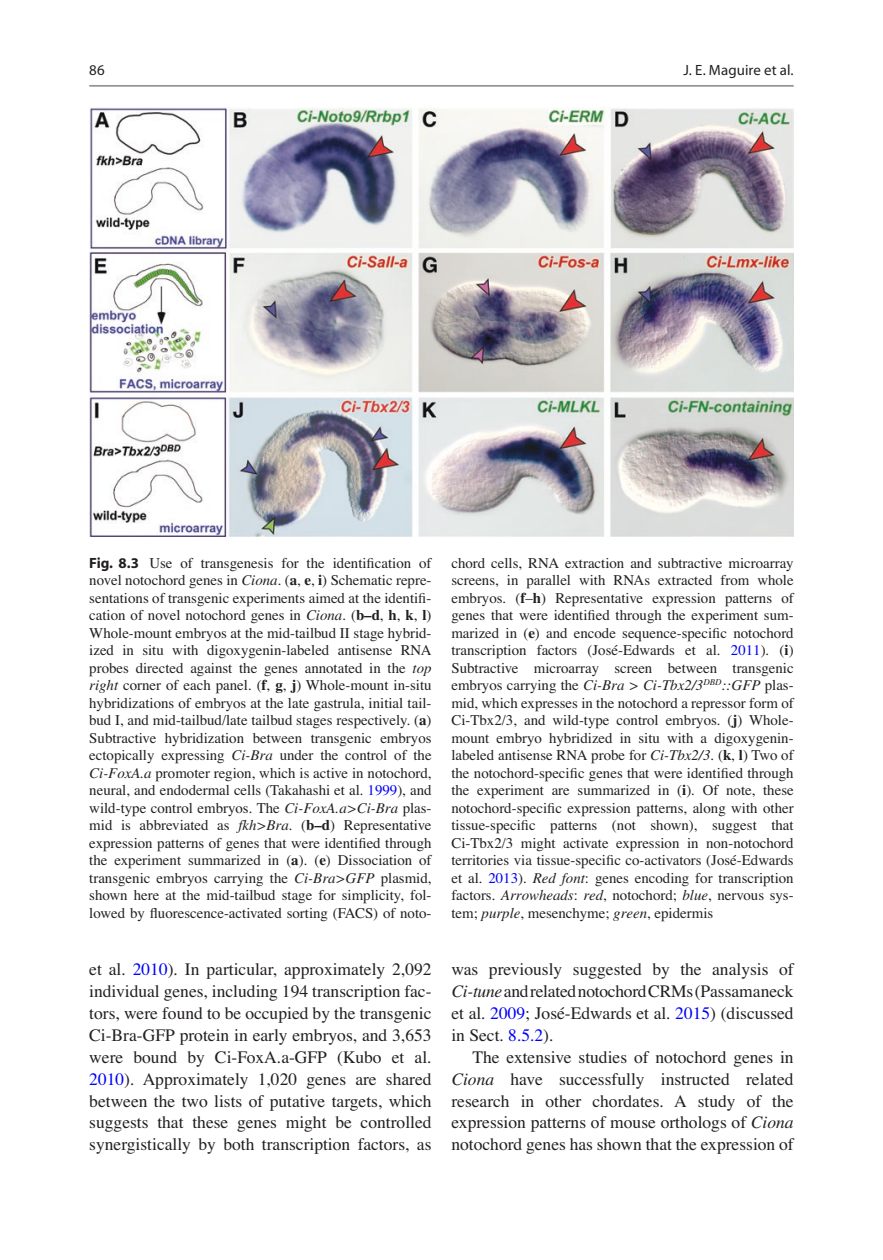
<style>
.page{position:relative;width:883px;height:1260px;background:#fff}
.page>*{position:absolute;margin:0;border:0;box-sizing:border-box;transform-origin:0 0}
.t1{font:17.5px/21.9px "Bdqdgf Kbfyhx Times";color:#231f20;text-align:justify}
.t2{font:14.88px/17.5px "Bdqdgf Kbfyhx Times";color:#231f20;text-align:justify}
.t3{font:14.88px "Swcsfy Jjcffm Myriad";letter-spacing:.005em;color:#231f20}
.t4{font:14.88px "Vbhlrx Gsbnvp Myriad";color:#231f20}
.s1{font-family:"Jntnbp Nbqnph Myriad";font-weight:700}
.s2{font-family:"Hsrtyj Kstkgt Times";font-style:italic}
.s3{font-family:"Ckxypm Hccnfx Times";font-weight:700}
.s4{color:#0000fa}
</style>
<div class="page">
<img style="left:89px;top:107px;width:705px;height:430px">
<hr style="left:89px;top:85px;width:705px;height:2px;background:#939598">
<p class="t4" style="left:89px;top:63px;width:17px">86</p>
<p class="t3" style="left:683px;top:63px;width:112px">J. E. Maguire et al.</p>
<p class="t2" style="left:89px;top:555px;width:344px"><span class="s1">Fig. 8.3</span> Use of transgenesis for the identification of novel notochord genes in <span class="s2">Ciona</span>. (<span class="s3">a</span>, <span class="s3">e</span>, <span class="s3">i</span>) Schematic repre&shy;sentations of transgenic experiments aimed at the identifi&shy;cation of novel notochord genes in <span class="s2">Ciona</span>. (<span class="s3">b–d</span>, <span class="s3">h</span>, <span class="s3">k</span>, <span class="s3">l</span>)<br>Whole-mount embryos at the mid-tailbud II stage hybrid&shy;ized in situ with digoxygenin-labeled antisense RNA probes directed against the genes annotated in the <span class="s2">top right</span> corner of each panel. (<span class="s3">f</span>, <span class="s3">g</span>, <span class="s3">j</span>) Whole-mount in-situ hybridizations of embryos at the late gastrula, initial tail&shy;bud I, and mid-tailbud/late tailbud stages respectively. (<span class="s3">a</span>)<br>Subtractive hybridization between transgenic embryos ectopically expressing <span class="s2">Ci-Bra</span> under the control of the <span class="s2">Ci-FoxA.a</span> promoter region, which is active in notochord, neural, and endodermal cells (Takahashi et al. <span class="s4">1999</span>), and wild-type control embryos. The <span class="s2">Ci-FoxA.a&gt;Ci-Bra</span> plas&shy;mid is abbreviated as <span class="s2">fkh&gt;Bra</span>. (<span class="s3">b–d</span>) Representative expression patterns of genes that were identified through the experiment summarized in (<span class="s3">a</span>). (<span class="s3">e</span>) Dissociation of transgenic embryos carrying the <span class="s2">Ci-Bra&gt;GFP</span> plasmid, shown here at the mid-tailbud stage for simplicity, fol&shy;lowed by fluorescence-activated sorting (FACS) of noto-</p>
<p class="t2" style="left:451px;top:555px;width:344px">chord cells, RNA extraction and subtractive microarray screens, in parallel with RNAs extracted from whole embryos. (<span class="s3">f</span>–<span class="s3">h</span>) Representative expression patterns of genes that were identified through the experiment sum&shy;marized in (<span class="s3">e</span>) and encode sequence-specific notochord transcription factors (José-Edwards et al. <span class="s4">2011</span>). (<span class="s3">i</span>)<br>Subtractive microarray screen between transgenic embryos carrying the <span class="s2">Ci-Bra &gt; Ci-Tbx2/3</span><sup>DBD</sup><span class="s2">::GFP</span> plas&shy;mid, which expresses in the notochord a repressor form of Ci-Tbx2/3, and wild-type control embryos. (<span class="s3">j</span>) Whole&shy;mount embryo hybridized in situ with a digoxygenin&shy;labeled antisense RNA probe for <span class="s2">Ci-Tbx2/3</span>. (<span class="s3">k</span>, <span class="s3">l</span>) Two of the notochord-specific genes that were identified through the experiment are summarized in (<span class="s3">i</span>). Of note, these notochord-specific expression patterns, along with other tissue-specific patterns (not shown), suggest that Ci-Tbx2/3 might activate expression in non-notochord territories via tissue-specific co-activators (José-Edwards et al. <span class="s4">2013</span>). <span class="s2">Red font</span>: genes encoding for transcription factors. <span class="s2">Arrowheads</span>: <span class="s2">red</span>, notochord; <span class="s2">blue</span>, nervous sys&shy;tem; <span class="s2">purple</span>, mesenchyme; <span class="s2">green</span>, epidermis</p>
<p class="t1" style="left:89px;top:960px;width:344px">et al. <span class="s4">2010</span>). In particular, approximately 2,092 individual genes, including 194 transcription fac&shy;tors, were found to be occupied by the transgenic Ci-Bra-GFP protein in early embryos, and 3,653 were bound by Ci-FoxA.a-GFP (Kubo et al.<br><span class="s4">2010</span>). Approximately 1,020 genes are shared between the two lists of putative targets, which suggests that these genes might be controlled synergistically by both transcription factors, as</p>
<p class="t1" style="left:451px;top:960px;width:344px">was previously suggested by the analysis of <span class="s2">Ci-tune</span> and related notochord CRMs (Passamaneck et al. <span class="s4">2009</span>; José-Edwards et al. <span class="s4">2015</span>) (discussed in Sect. <span class="s4">8.5.2</span>).</p>
<p class="t1" style="left:451px;top:1048px;width:344px;text-indent:21px">The extensive studies of notochord genes in <span class="s2">Ciona</span> have successfully instructed related research in other chordates. A study of the expression patterns of mouse orthologs of <span class="s2">Ciona </span>notochord genes has shown that the expression of</p>
</div>
